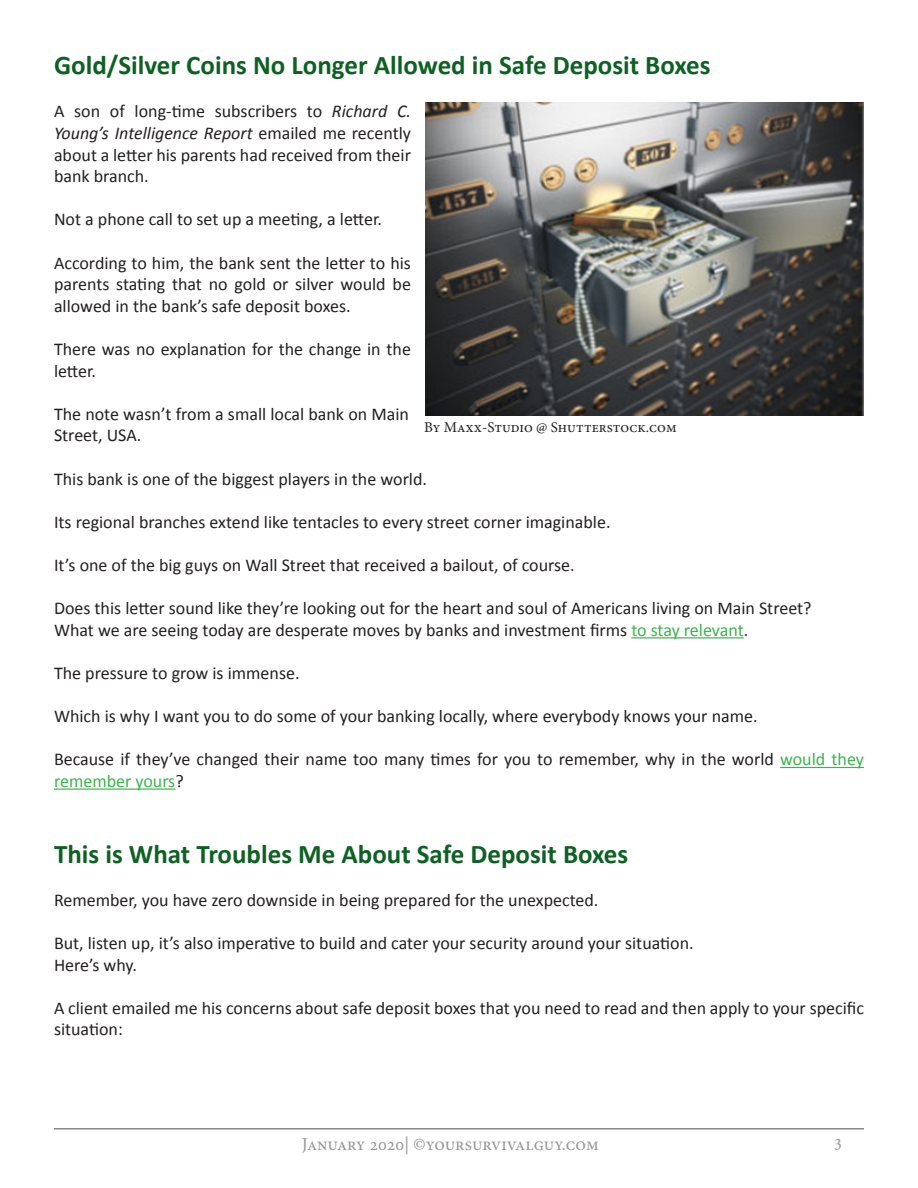
<style>
.page{position:relative;width:918px;height:1188px;background:#fff}
.page>*{position:absolute;margin:0;border:0;box-sizing:border-box;transform-origin:0 0}
.t1{font:700 27px "Calibri";color:#0e6123}
.t2{font:18px/21.6px "Calibri";color:#231f20}
.t3{font:18px "Minion Pro";color:#969697}
.t4{font:18px "Minion Pro";color:#979595}
.t5{font:15px "Minion Pro";color:#231f20}
.s1{font-style:italic}
.s2{color:#3ab54a}
</style>
<div class="page">
<hr style="left:631px;top:637px;width:113px;height:1px;background:#3ab54a">
<hr style="left:780px;top:767px;width:84px;height:1px;background:#3ab54a">
<hr style="left:54px;top:789px;width:121px;height:1px;background:#3ab54a">
<img style="left:426px;top:102px;width:438px;height:313px">
<hr style="left:54px;top:1128px;width:810px;height:2px;background:#898989">
<p class="t1" style="left:54px;top:48px;width:658px">Gold/Silver Coins No Longer Allowed in Safe Deposit Boxes</p>
<p class="t2" style="left:54px;top:101px;width:358px;text-align:justify">A son of long-time subscribers to <span class="s1">Richard C.<br>Young’s Intelligence Report</span> emailed me recently about a letter his parents had received from their bank branch.</p>
<p class="t2" style="left:54px;top:209px;width:330px">Not a phone call to set up a meeting, a letter.</p>
<p class="t2" style="left:54px;top:252px;width:358px;text-align:justify">According to him, the bank sent the letter to his parents stating that no gold or silver would be allowed in the bank’s safe deposit boxes.</p>
<p class="t2" style="left:54px;top:338px;width:358px">There was no explanation for the change in the letter.</p>
<p class="t2" style="left:54px;top:403px;width:357px">The note wasn’t from a small local bank on Main<br>Street, USA.</p>
<p class="t2" style="left:54px;top:468px;width:375px">This bank is one of the biggest players in the world.</p>
<p class="t2" style="left:54px;top:511px;width:558px">Its regional branches extend like tentacles to every street corner imaginable.</p>
<p class="t2" style="left:54px;top:554px;width:522px">It’s one of the big guys on Wall Street that received a bailout, of course.</p>
<p class="t2" style="left:54px;top:598px;width:759px">Does this letter sound like they’re looking out for the heart and soul of Americans living on Main Street?</p>
<p class="t2" style="left:54px;top:619px;width:696px">What we are seeing today are desperate moves by banks and investment firms <span class="s2">to stay relevant</span>.</p>
<p class="t2" style="left:54px;top:662px;width:247px">The pressure to grow is immense.</p>
<p class="t2" style="left:54px;top:706px;width:705px">Which is why I want you to do some of your banking locally, where everybody knows your name.</p>
<p class="t2" style="left:54px;top:749px;width:812px">Because if they’ve changed their name too many times for you to remember, why in the world <span class="s2">would they remember yours</span>?</p>
<p class="t5" style="left:424px;top:417px;width:254px">By Maxx-Studio @ Shutterstock.com</p>
<p class="t1" style="left:54px;top:836px;width:576px">This is What Troubles Me About Safe Deposit Boxes</p>
<p class="t2" style="left:54px;top:889px;width:546px">Remember, you have zero downside in being prepared for the unexpected.</p>
<p class="t2" style="left:54px;top:932px;width:641px">But, listen up, it’s also imperative to build and cater your security around your situation.</p>
<p class="t2" style="left:54px;top:954px;width:85px">Here’s why.</p>
<p class="t2" style="left:54px;top:997px;width:811px">A client emailed me his concerns about safe deposit boxes that you need to read and then apply to your specific situation:</p>
<p class="t3" style="left:302px;top:1132px;width:299px">January 2020| ©yoursurvivalguy.com</p>
<p class="t4" style="left:834px;top:1129px;width:10px">3</p>
</div>
